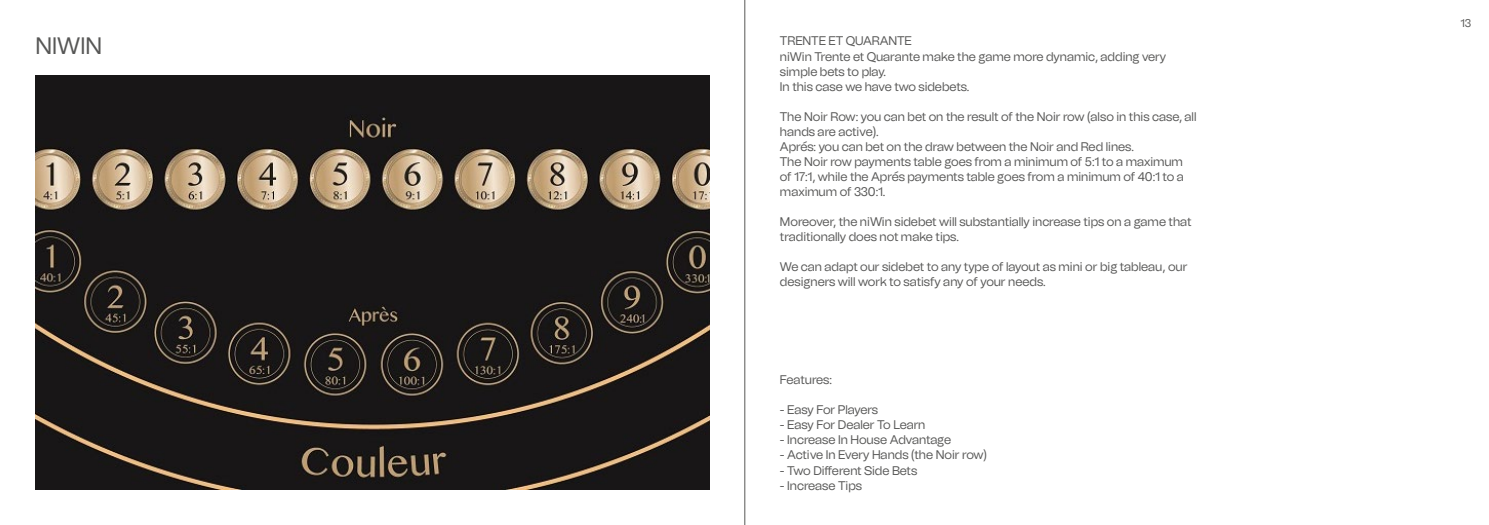
<style>
.page{position:relative;width:1489px;height:525px;background:#fff}
.page>*{position:absolute;margin:0;border:0;box-sizing:border-box;transform-origin:0 0}
.t1{font:23.75px "Tomato Grotesk";color:#575756}
.t2{font:12.5px/15px "Tomato Grotesk";color:#575756}
.t3{font:11.25px "Tomato Grotesk";color:#575756}
</style>
<div class="page">
<img style="left:35px;top:75px;width:674px;height:414px">
<hr style="left:744px;top:0;width:1px;height:524px;background:#575756">
<h1 class="t1" style="left:35px;top:31px;width:68px">NIWIN</h1>
<p class="t2" style="left:780px;top:34px;width:388px">TRENTE ET QUARANTE<br>niWin Trente et Quarante make the game more dynamic, adding very simple bets to play.<br>In this case we have two sidebets.</p>
<p class="t2" style="left:780px;top:109px;width:418px">The Noir Row: you can bet on the result of the Noir row (also in this case, all hands are active).<br>Aprés: you can bet on the draw between the Noir and Red lines.<br>The Noir row payments table goes from a minimum of 5:1 to a maximum of 17:1, while the Aprés payments table goes from a minimum of 40:1 to a maximum of 330:1.</p>
<p class="t2" style="left:780px;top:214px;width:413px">Moreover, the niWin sidebet will substantially increase tips on a game that traditionally does not make tips.</p>
<p class="t2" style="left:780px;top:259px;width:409px">We can adapt our sidebet to any type of layout as mini or big tableau, our designers will work to satisfy any of your needs.</p>
<p class="t2" style="left:780px;top:372px;width:54px">Features:</p>
<p class="t2" style="left:780px;top:402px;width:100px">- Easy For Players</p>
<p class="t2" style="left:780px;top:417px;width:147px">- Easy For Dealer To Learn</p>
<p class="t2" style="left:780px;top:432px;width:173px">- Increase In House Advantage</p>
<p class="t2" style="left:780px;top:447px;width:209px">- Active In Every Hands (the Noir row)</p>
<p class="t2" style="left:780px;top:462px;width:139px">- Two Different Side Bets</p>
<p class="t2" style="left:780px;top:477px;width:83px">- Increase Tips</p>
<p class="t3" style="left:1460px;top:16px;width:12px">13</p>
</div>
